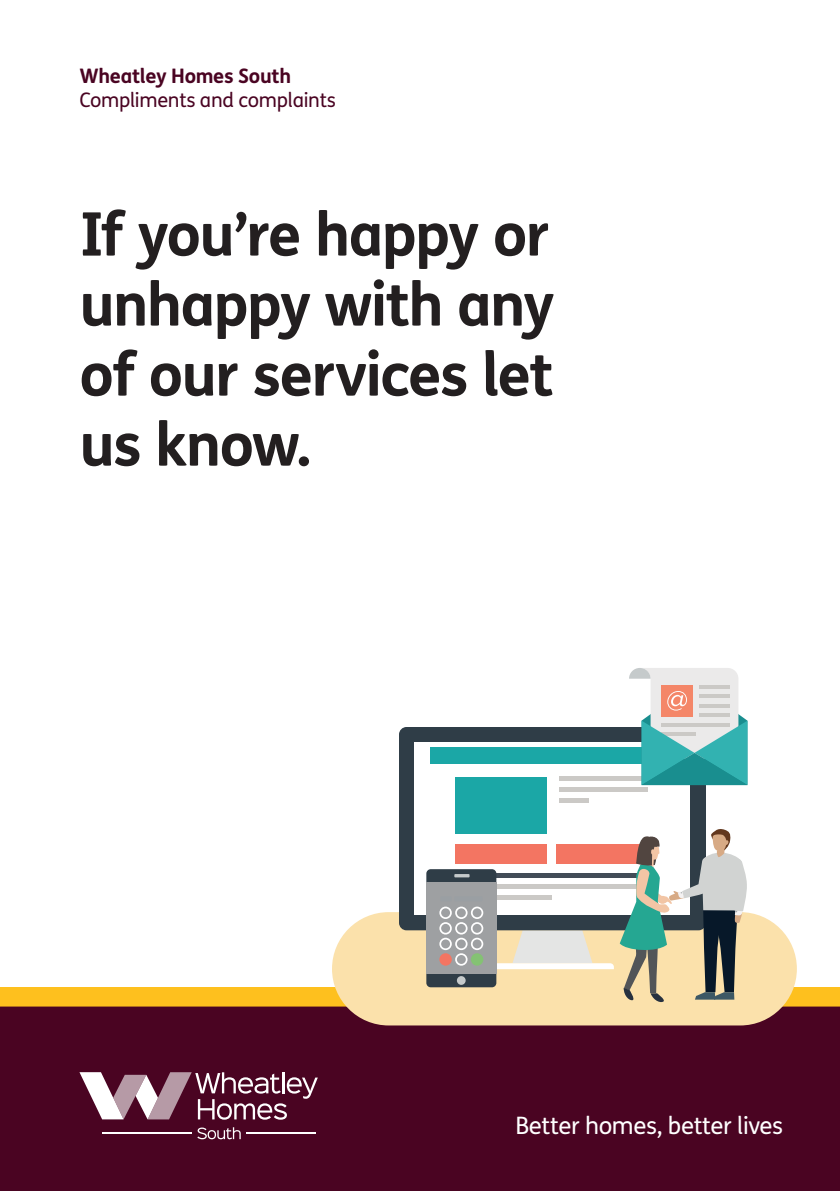
<style>
.page{position:relative;width:840px;height:1191px;background:#fff}
.page>*{position:absolute;margin:0;border:0;box-sizing:border-box;transform-origin:0 0}
._28_8_32_4-Regular{font:700 60px/70px "FS Me";letter-spacing:-.03em;color:#231f20;text-align:justify}
.t1{font:24px "FS Me";letter-spacing:-.015em;color:#fff}
._12_14_4-Regular{font:20px "FS Me";letter-spacing:-.015em;color:#4a0422}
._12_14_4-Regular-2{font:700 20px "FS Me";letter-spacing:-.015em;color:#4a0422}
</style>
<div class="page">
<div style="left:0;top:996px;width:839px;height:195px;background:#4a0422"></div>
<hr style="left:246px;top:1132px;width:69px;height:2px;background:#fff">
<hr style="left:102px;top:1132px;width:90px;height:2px;background:#fff">
<svg style="left:79px;top:1072px;width:238px;height:47px"></svg>
<svg style="left:197px;top:1127px;width:43px;height:12px"></svg>
<div style="left:332px;top:912px;width:464px;height:113px;background:#fbe1ab;border-radius:57px"></div>
<div style="left:399px;top:727px;width:306px;height:203px;background:#2f3d47;border-radius:7px"></div>
<div style="left:414px;top:742px;width:276px;height:172px;background:#fff"></div>
<div style="left:430px;top:747px;width:243px;height:17px;background:#1ba7a6"></div>
<div style="left:455px;top:776px;width:91px;height:57px;background:#1ba7a6"></div>
<div style="left:559px;top:776px;width:88px;height:5px;background:#cbc9c6"></div>
<hr style="left:559px;top:787px;width:88px;height:4px;background:#cbc9c6">
<hr style="left:559px;top:798px;width:29px;height:4px;background:#cbc9c6">
<svg style="left:0;top:827px;width:839px;height:179px"></svg>
<div style="left:470px;top:953px;width:13px;height:12px;background:#84c273;border-radius:50%"></div>
<svg style="left:629px;top:668px;width:118px;height:117px"></svg>
<p class="_12_14_4-Regular-2" style="left:79px;top:63px;width:213px">Wheatley Homes South</p>
<p class="_12_14_4-Regular" style="left:79px;top:88px;width:258px">Compliments and complaints</p>
<p class="_28_8_32_4-Regular" style="left:79px;top:199px;width:476px">If you’re happy or unhappy with any of our services let us know.</p>
<p class="t1" style="left:515px;top:1112px;width:269px">Better homes, better lives</p>
</div>
